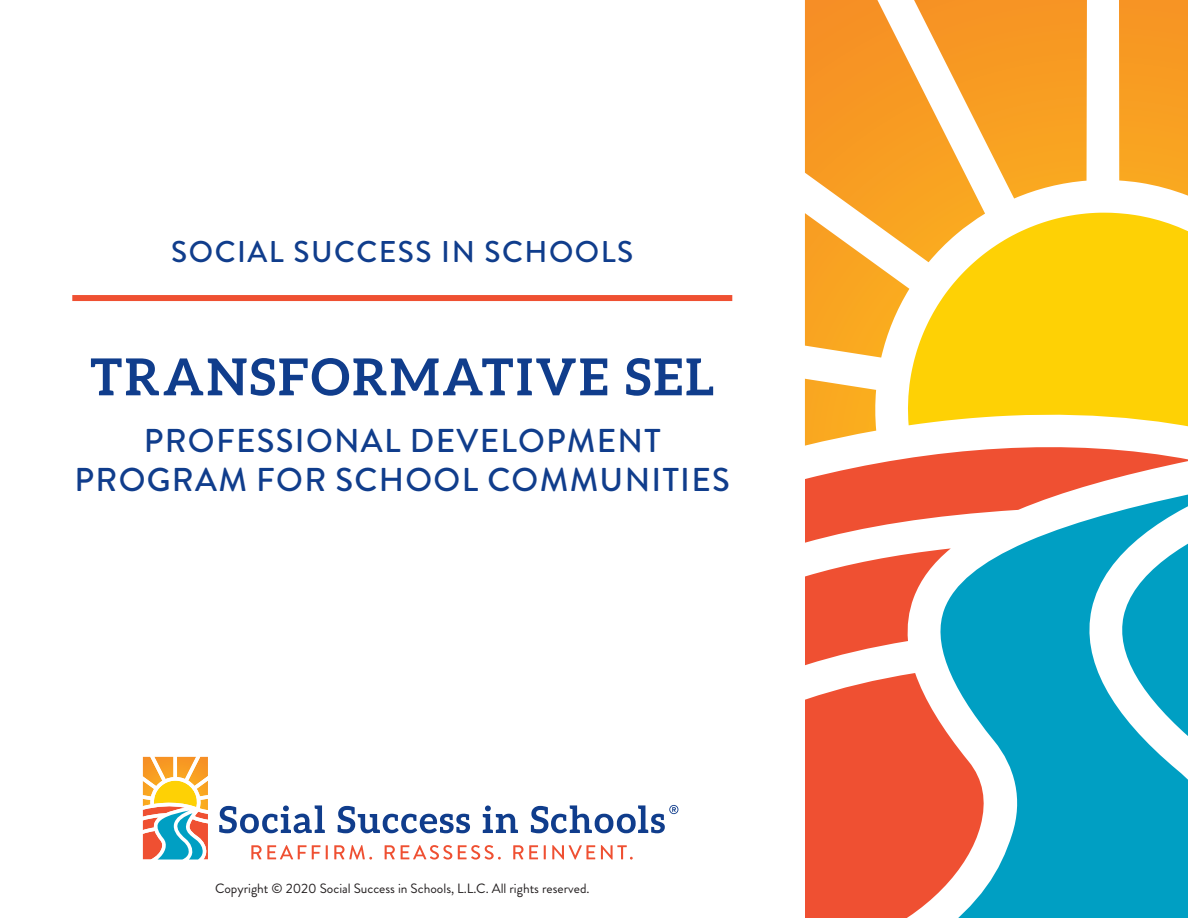
<style>
.page{position:relative;width:1188px;height:918px;background:#fff}
.page>*{position:absolute;margin:0;border:0;box-sizing:border-box;transform-origin:0 0}
.t1{font:700 51px "Aleo";letter-spacing:.05em;color:#103d8c}
.t2{font:500 33px/39px "Brandon Grotesque";letter-spacing:.04em;color:#103d8c;text-align:center}
.t3{font:500 30px "Brandon Grotesque";letter-spacing:.05em;color:#103d8c}
.t4{font:13.5px "Brandon Grotesque";color:#231f20}
</style>
<div class="page">
<svg style="left:909px;top:213px;width:279px;height:166px;background:#fed621"></svg>
<svg style="left:1119px;top:0;width:69px;height:196px;background:#f8a22e"></svg>
<svg style="left:985px;top:0;width:102px;height:199px;background:#f8a534"></svg>
<svg style="left:805px;top:0;width:180px;height:262px"></svg>
<svg style="left:805px;top:213px;width:104px;height:145px"></svg>
<svg style="left:805px;top:379px;width:383px;height:539px"></svg>
<svg style="left:219px;top:805px;width:106px;height:28px"></svg>
<svg style="left:338px;top:806px;width:132px;height:27px"></svg>
<svg style="left:483px;top:806px;width:35px;height:27px"></svg>
<svg style="left:251px;top:845px;width:77px;height:14px"></svg>
<svg style="left:334px;top:845px;width:38px;height:15px"></svg>
<svg style="left:385px;top:845px;width:10px;height:14px"></svg>
<svg style="left:401px;top:845px;width:51px;height:15px"></svg>
<svg style="left:458px;top:845px;width:43px;height:15px"></svg>
<svg style="left:513px;top:845px;width:25px;height:14px"></svg>
<svg style="left:544px;top:845px;width:2px;height:14px"></svg>
<svg style="left:552px;top:845px;width:43px;height:15px"></svg>
<svg style="left:601px;top:845px;width:32px;height:15px"></svg>
<svg style="left:142px;top:756px;width:66px;height:104px"></svg>
<svg style="left:531px;top:805px;width:147px;height:28px"></svg>
<div style="left:72px;top:295px;width:660px;height:6px;background:#ef5032"></div>
<p class="t3" style="left:171px;top:231px;width:464px">SOCIAL SUCCESS IN SCHOOLS</p>
<p class="t1" style="left:90px;top:347px;width:626px">TRANSFORMATIVE SEL</p>
<p class="t2" style="left:75px;top:422px;width:657px">PROFESSIONAL DEVELOPMENT<br>PROGRAM FOR SCHOOL COMMUNITIES</p>
<p class="t4" style="left:215px;top:879px;width:376px">Copyright © 2020 Social Success in Schools, L.L.C. All rights reserved.</p>
</div>
